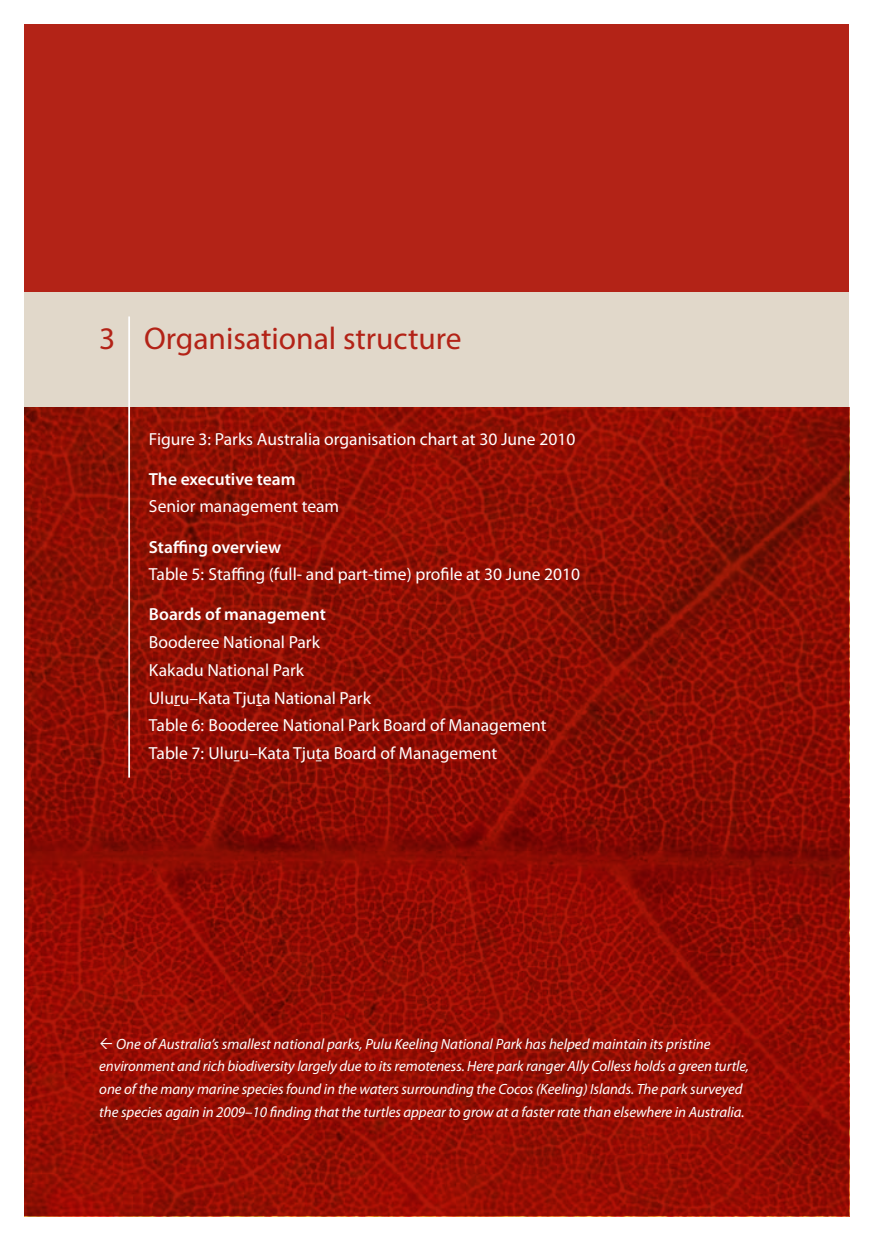
<style>
.page{position:relative;width:874px;height:1241px;background:#fff}
.page>*{position:absolute;margin:0;border:0;box-sizing:border-box;transform-origin:0 0}
.t1{font:31.5px "Myriad Pro";color:#b32317}
.t2{font:17.5px/27.7px "Myriad Pro";color:#fff}
.t3{font:600 17.5px "Myriad Pro";color:#fff}
.t4{font:italic 14.88px/22.8px "Myriad Pro";letter-spacing:-.005em;color:#fff}
</style>
<div class="page">
<div style="left:25px;top:25px;width:823px;height:1190px;background:#b32317"></div>
<img style="left:25px;top:407px;width:823px;height:808px">
<div style="left:25px;top:293px;width:823px;height:114px;background:#e1d8ca"></div>
<hr style="left:128px;top:316px;width:2px;height:461px;background:#fff">
<svg style="left:100px;top:1037px;width:12px;height:11px"></svg>
<h1 class="t1" style="left:99px;top:319px;width:364px">3 Organisational structure</h1>
<p class="t2" style="left:149px;top:424px;width:427px">Figure 3: Parks Australia organisation chart at 30 June 2010</p>
<p class="t3" style="left:149px;top:467px;width:148px">The executive team</p>
<p class="t2" style="left:149px;top:492px;width:192px">Senior management team</p>
<p class="t3" style="left:149px;top:535px;width:134px">Staffing overview</p>
<p class="t2" style="left:149px;top:560px;width:432px">Table 5: Staffing (full- and part-time) profile at 30 June 2010</p>
<p class="t3" style="left:149px;top:603px;width:178px">Boards of management</p>
<p class="t2" style="left:149px;top:628px;width:399px">Booderee National Park<br>Kakadu National Park<br>Uluru–Kata Tjuta National Park<br>Table 6: Booderee National Park Board of Management Table 7: Uluru–Kata Tjuta Board of Management</p>
<p class="t4" style="left:99px;top:1031px;width:651px;text-indent:17px">One of Australia’s smallest national parks, Pulu Keeling National Park has helped maintain its pristine environment and rich biodiversity largely due to its remoteness. Here park ranger Ally Colless holds a green turtle, one of the many marine species found in the waters surrounding the Cocos (Keeling) Islands. The park surveyed the species again in 2009–10 finding that the turtles appear to grow at a faster rate than elsewhere in Australia.</p>
</div>
